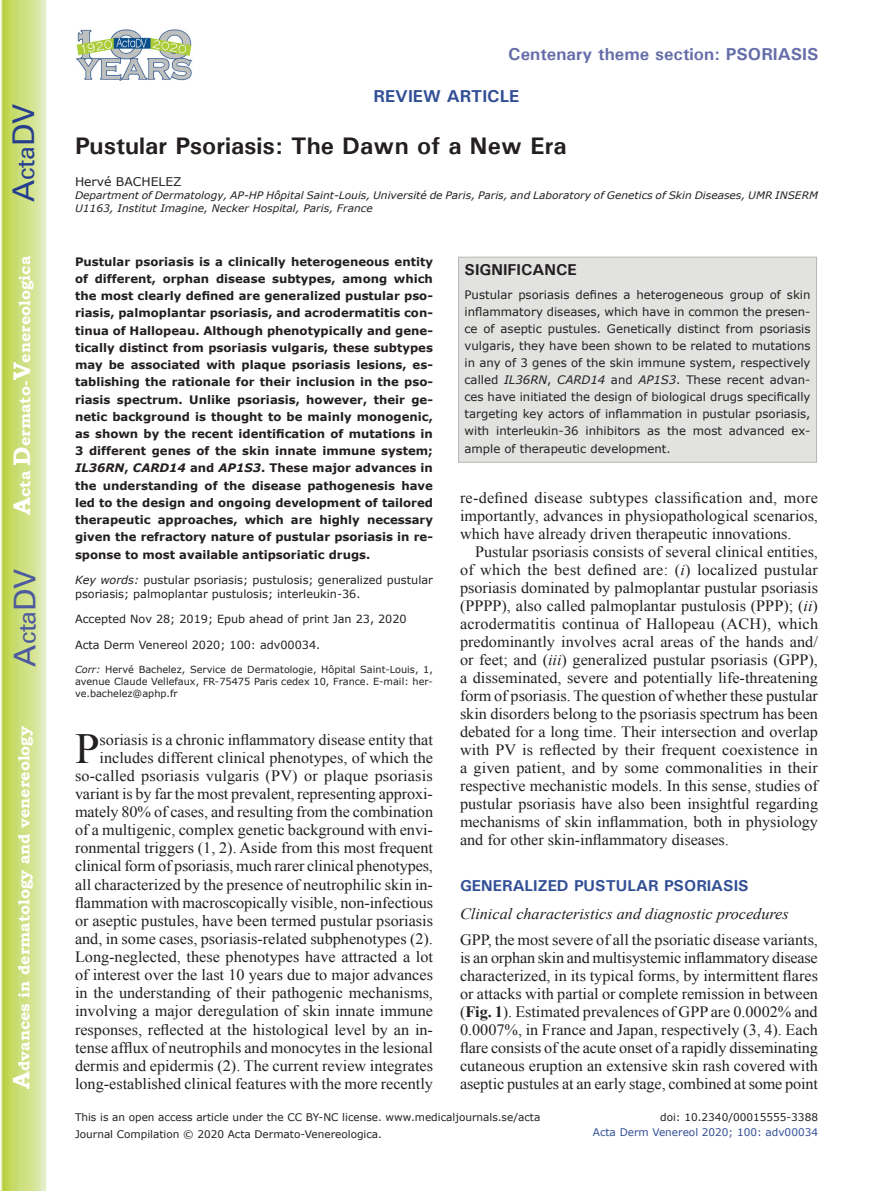
<style>
.page{position:relative;width:893px;height:1191px;background:#fff}
.page>*{position:absolute;margin:0;border:0;box-sizing:border-box;transform-origin:0 0}
.t1{font:42.9px "Times New Roman";color:#231f20}
.t2{font:30px "Univers";color:#4d5a9e}
.t3{font:30px "Univers";color:#253f8e}
.t4{font:700 24px "Univers";color:#231f20}
.t5{font:700 17.25px "Univers";color:#656da9}
.t6{font:700 17.25px "Univers";color:#324f95}
.t7{font:15.75px/18px "Times New Roman";color:#231f20;text-align:justify}
.t8{font:700 15.75px "Bookman Old Style";color:#fff}
.t9{font:italic 15.75px "Times New Roman";color:#231f20}
.t10{font:700 15.75px "Univers";color:#324f95}
.t11{font:700 15.75px "Univers";color:#231f20}
.t12{font:12px "Verdana";color:#231f20}
.t13{font:700 11.7px/17.2px "Verdana";color:#231f20;text-align:justify}
.t14{font:11.7px/17.1px "Verdana";color:#231f20;text-align:justify}
.t15{font:11.25px/13.6px "Verdana";color:#231f20}
.t16{font:10.5px/16.8px "Verdana";color:#231f20}
.t17{font:10.5px "Verdana";color:#324f95}
.t18{font:italic 10.35px/12.8px "Verdana";color:#231f20}
.t19{font:9.75px/11.9px "Verdana";color:#231f20;text-align:justify}
.s1{font-size:24px}
.s2{font-style:italic}
.s3{font-weight:700}
</style>
<div class="page">
<svg style="left:1px;top:0;width:45px;height:1191px;background:#cfe084"></svg>
<img style="left:76px;top:29px;width:116px;height:52px">
<div style="left:458px;top:257px;width:359px;height:205px;background:#e2e2e1;border:1px solid #bab5b4"></div>
<h2 class="t3" style="left:6px;top:202px;width:100px;rotate:-90deg">A<span class="s1">cta</span>DV</h2>
<p class="t8" style="left:15px;top:515px;width:260px;rotate:-90deg"><span class="s1">A</span>cta <span class="s1">D</span>ermato-<span class="s1">V</span>enereologica</p>
<h2 class="t2" style="left:7px;top:666px;width:100px;rotate:-90deg">A<span class="s1">cta</span>DV</h2>
<p class="t8" style="left:15px;top:1088px;width:364px;rotate:-90deg"><span class="s1">A</span>dvances in dermatology and venereology</p>
<p class="t5" style="left:508px;top:43px;width:312px">Centenary theme section: PSORIASIS</p>
<p class="t6" style="left:374px;top:85px;width:147px">REVIEW ARTICLE</p>
<h3 class="t4" style="left:75px;top:130px;width:493px">Pustular Psoriasis: The Dawn of a New Era</h3>
<p class="t12" style="left:75px;top:174px;width:108px">Hervé BACHELEZ</p>
<p class="t18" style="left:75px;top:189px;width:745px">Department of Dermatology, AP-HP Hôpital Saint-Louis, Université de Paris, Paris, and Laboratory of Genetics of Skin Diseases, UMR INSERM<br>U1163, Institut Imagine, Necker Hospital, Paris, France</p>
<p class="t13" style="left:75px;top:253px;width:359px">Pustular psoriasis is a clinically heterogeneous entity of different, orphan disease subtypes, among which the most clearly defined are generalized pustular pso&shy;riasis, palmoplantar psoriasis, and acrodermatitis con&shy;tinua of Hallopeau. Although phenotypically and gene&shy;tically distinct from psoriasis vulgaris, these subtypes may be associated with plaque psoriasis lesions, es&shy;tablishing the rationale for their inclusion in the pso&shy;riasis spectrum. Unlike psoriasis, however, their ge&shy;netic background is thought to be mainly monogenic, as shown by the recent identification of mutations in 3 different genes of the skin innate immune system; <span class="s2">IL36RN</span>, <span class="s2">CARD14</span> and <span class="s2">AP1S3</span>. These major advances in the understanding of the disease pathogenesis have led to the design and ongoing development of tailored therapeutic approaches, which are highly necessary given the refractory nature of pustular psoriasis in re&shy;sponse to most available antipsoriatic drugs.</p>
<p class="t15" style="left:75px;top:573px;width:359px"><span class="s2">Key words:</span> pustular psoriasis; pustulosis; generalized pustular psoriasis; palmoplantar pustulosis; interleukin-36.</p>
<p class="t15" style="left:75px;top:612px;width:333px">Accepted Nov 28; 2019; Epub ahead of print Jan 23, 2020</p>
<p class="t15" style="left:75px;top:638px;width:247px">Acta Derm Venereol 2020; 100: adv00034.</p>
<p class="t19" style="left:75px;top:663px;width:359px"><span class="s2">Corr:</span> Hervé Bachelez, Service de Dermatologie, Hôpital Saint-Louis, 1, avenue Claude Vellefaux, FR-75475 Paris cedex 10, France. E-mail: her&shy;ve.bachelez@aphp.fr</p>
<h1 class="t1" style="left:75px;top:719px;width:26px">P</h1>
<p class="t7" style="left:75px;top:730px;width:360px;text-align:right">soriasis is a chronic inflammatory disease entity that includes different clinical phenotypes, of which the so-called psoriasis vulgaris (PV) or plaque psoriasis variant is by far the most prevalent, representing approxi&shy;mately 80% of cases, and resulting from the combination of a multigenic, complex genetic background with envi&shy;ronmental triggers (1, 2). Aside from this most frequent clinical form of psoriasis, much rarer clinical phenotypes, all characterized by the presence of neutrophilic skin in&shy;flammation with macroscopically visible, non-infectious or aseptic pustules, have been termed pustular psoriasis and, in some cases, psoriasis-related subphenotypes (2).<br>Long-neglected, these phenotypes have attracted a lot of interest over the last 10 years due to major advances in the understanding of their pathogenic mechanisms, involving a major deregulation of skin innate immune responses, reflected at the histological level by an in&shy;tense afflux of neutrophils and monocytes in the lesional dermis and epidermis (2). The current review integrates long-established clinical features with the more recently</p>
<p class="t11" style="left:465px;top:260px;width:114px">SIGNIFICANCE</p>
<p class="t14" style="left:465px;top:286px;width:347px">Pustular psoriasis defines a heterogeneous group of skin inflammatory diseases, which have in common the presen&shy;ce of aseptic pustules. Genetically distinct from psoriasis vulgaris, they have been shown to be related to mutations in any of 3 genes of the skin immune system, respectively called <span class="s2">IL36RN</span>, <span class="s2">CARD14</span> and <span class="s2">AP1S3</span>. These recent advan&shy;ces have initiated the design of biological drugs specifically targeting key actors of inflammation in pustular psoriasis, with interleukin-36 inhibitors as the most advanced ex&shy;ample of therapeutic development.</p>
<p class="t7" style="left:460px;top:489px;width:360px">re-defined disease subtypes classification and, more importantly, advances in physiopathological scenarios, which have already driven therapeutic innovations.</p>
<p class="t7" style="left:460px;top:543px;width:360px;text-indent:15px">Pustular psoriasis consists of several clinical entities, of which the best defined are: (<span class="s2">i</span>) localized pustular psoriasis dominated by palmoplantar pustular psoriasis (PPPP), also called palmoplantar pustulosis (PPP); (<span class="s2">ii</span>) acrodermatitis continua of Hallopeau (ACH), which predominantly involves acral areas of the hands and/ or feet; and (<span class="s2">iii</span>) generalized pustular psoriasis (GPP), a disseminated, severe and potentially life-threatening form of psoriasis. The question of whether these pustular skin disorders belong to the psoriasis spectrum has been debated for a long time. Their intersection and overlap with PV is reflected by their frequent coexistence in a given patient, and by some commonalities in their respective mechanistic models. In this sense, studies of pustular psoriasis have also been insightful regarding mechanisms of skin inflammation, both in physiology and for other skin-inflammatory diseases.</p>
<p class="t10" style="left:460px;top:876px;width:290px">GENERALIZED PUSTULAR PSORIASIS</p>
<p class="t9" style="left:460px;top:903px;width:330px">Clinical characteristics and diagnostic procedures</p>
<p class="t7" style="left:460px;top:930px;width:360px">GPP, the most severe of all the psoriatic disease variants, is an orphan skin and multisystemic inflammatory disease characterized, in its typical forms, by intermittent flares or attacks with partial or complete remission in between (<span class="s3">Fig. 1</span>). Estimated prevalences of GPP are 0.0002% and 0.0007%, in France and Japan, respectively (3, 4). Each flare consists of the acute onset of a rapidly disseminating cutaneous eruption an extensive skin rash covered with aseptic pustules at an early stage, combined at some point</p>
<p class="t16" style="left:75px;top:1108px;width:467px">This is an open access article under the CC BY-NC license. www.medicaljournals.se/acta<br>Journal Compilation © 2020 Acta Dermato-Venereologica.</p>
<p class="t16" style="left:660px;top:1108px;width:159px">doi: 10.2340/00015555-3388</p>
<p class="t17" style="left:593px;top:1125px;width:227px">Acta Derm Venereol 2020; 100: adv00034</p>
</div>
